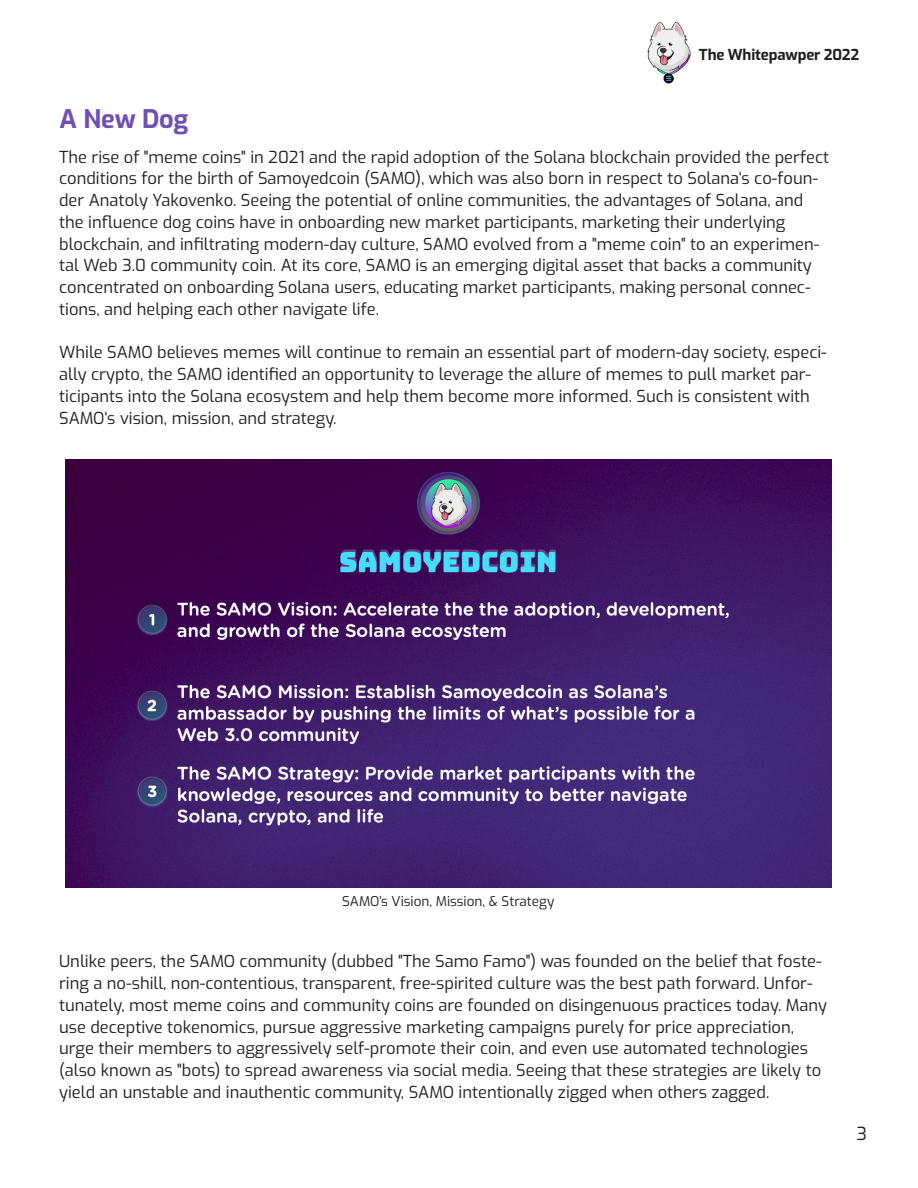
<style>
.page{position:relative;width:918px;height:1188px;background:#fff}
.page>*{position:absolute;margin:0;border:0;box-sizing:border-box;transform-origin:0 0}
.Headline_17_20_Left{font:700 25.5px "Exo";letter-spacing:-.005em;color:#704fb4}
.t1{font:18px "Exo";color:#231f20}
.t2{font:16.5px/21.8px "Exo";color:#231f20}
.Copy_Text_09_14_Left{font:700 15px "Exo";letter-spacing:-.01em;color:#231f20}
.t3{font:13.5px "Exo";color:#231f20}
</style>
<div class="page">
<img style="left:648px;top:21px;width:42px;height:63px">
<img style="left:65px;top:459px;width:766px;height:429px">
<p class="Headline_17_20_Left" style="left:60px;top:100px;width:130px">A New Dog</p>
<p class="Copy_Text_09_14_Left" style="left:699px;top:44px;width:162px">The Whitepawper 2022</p>
<p class="t2" style="left:59px;top:145px;width:771px">The rise of "meme coins" in 2021 and the rapid adoption of the Solana blockchain provided the perfect conditions for the birth of Samoyedcoin (SAMO), which was also born in respect to Solana‘s co-foun&shy;der Anatoly Yakovenko. Seeing the potential of online communities, the advantages of Solana, and the influence dog coins have in onboarding new market participants, marketing their underlying blockchain, and infiltrating modern-day culture, SAMO evolved from a "meme coin" to an experimen&shy;tal Web 3.0 community coin. At its core, SAMO is an emerging digital asset that backs a community concentrated on onboarding Solana users, educating market participants, making personal connec&shy;tions, and helping each other navigate life.</p>
<p class="t2" style="left:59px;top:341px;width:769px">While SAMO believes memes will continue to remain an essential part of modern-day society, especi&shy;ally crypto, the SAMO identified an opportunity to leverage the allure of memes to pull market par&shy;ticipants into the Solana ecosystem and help them become more informed. Such is consistent with SAMO‘s vision, mission, and strategy.</p>
<p class="t3" style="left:342px;top:891px;width:214px">SAMO's Vision, Mission, &amp; Strategy</p>
<p class="t2" style="left:59px;top:950px;width:769px">Unlike peers, the SAMO community (dubbed "The Samo Famo") was founded on the belief that foste&shy;ring a no-shill, non-contentious, transparent, free-spirited culture was the best path forward. Unfor&shy;tunately, most meme coins and community coins are founded on disingenuous practices today. Many use deceptive tokenomics, pursue aggressive marketing campaigns purely for price appreciation, urge their members to aggressively self-promote their coin, and even use automated technologies (also known as "bots) to spread awareness via social media. Seeing that these strategies are likely to yield an unstable and inauthentic community, SAMO intentionally zigged when others zagged.</p>
<p class="t1" style="left:856px;top:1120px;width:12px">3</p>
</div>
